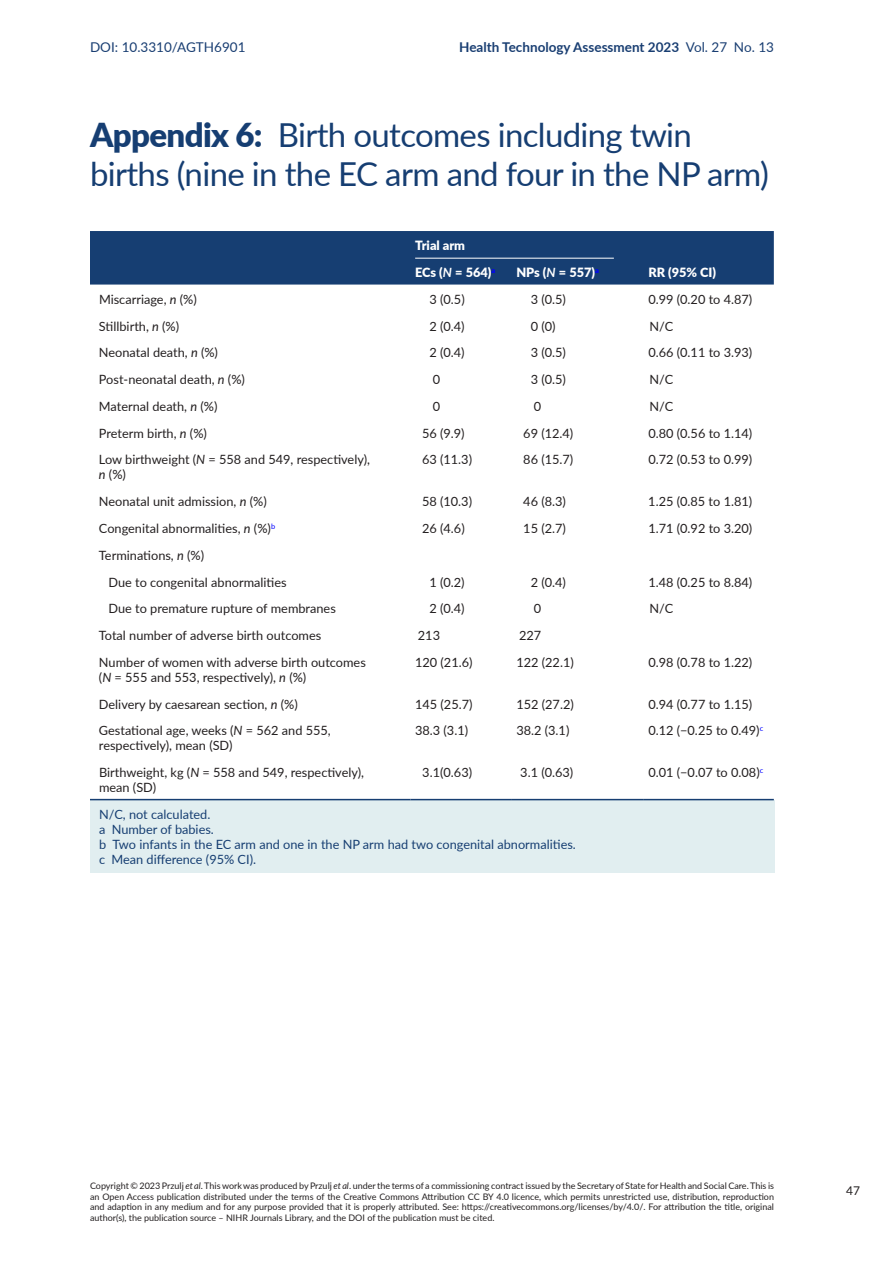
<style>
.page{position:relative;width:893px;height:1263px;background:#fff}
.page>*{position:absolute;margin:0;border:0;box-sizing:border-box;transform-origin:0 0}
.t1{font:33px/39px "Lato";letter-spacing:-.02em;color:#163e72}
.t2{font:700 13.5px "Lato";color:#193e72}
.t3{font:13.5px "Lato";color:#193e72}
.t4{font:12.75px/15px "Lato";color:#231f20}
.t5{font:12.75px/15px "Lato";color:#163e72}
.t6{font:900 12.75px/26.7px "Lato";color:#fff}
.t7{font:12px "Lato";color:#231f20}
.t8{font:9px/10.5px "Lato";color:#231f20;text-align:justify}
.s1{font-weight:400}
.s2{font-weight:900}
.s3{font-weight:700;font-style:italic}
.s4{font-style:italic}
</style>
<div class="page">
<div style="left:90px;top:800px;width:684px;height:27px;background:#e1eef0"></div>
<div style="left:90px;top:813px;width:684px;height:29px;background:#e1eef0"></div>
<div style="left:90px;top:828px;width:684px;height:29px;background:#e1eef0"></div>
<div style="left:90px;top:843px;width:684px;height:29px;background:#e1eef0"></div>
<div style="left:90px;top:231px;width:684px;height:54px;background:#163e72"></div>
<hr style="left:90px;top:799px;width:321px;height:1px;background:#163e72">
<hr style="left:411px;top:799px;width:101px;height:1px;background:#163e72">
<hr style="left:512px;top:799px;width:132px;height:1px;background:#163e72">
<hr style="left:644px;top:799px;width:130px;height:1px;background:#163e72">
<hr style="left:415px;top:258px;width:199px;height:1px;background:#fff">
<p class="t3" style="left:90px;top:37px;width:157px">DOI: 10.3310/AGTH6901</p>
<p class="t2" style="left:459px;top:42px;width:316px">Health Technology Assessment 2023 <span class="s1">Vol. 27 No. 13</span></p>
<h1 class="t1" style="left:90px;top:114px;width:680px"><span class="s2">Appendix 6:</span> Birth outcomes including twin births (nine in the EC arm and four in the NP arm)</h1>
<p class="t6" style="left:415px;top:232px;width:82px">Trial arm<br>ECs (<span class="s3">N</span> = 564)<sup>a</sup></p>
<p class="t6" style="left:516px;top:260px;width:84px">NPs (<span class="s3">N</span> = 557)<sup>a</sup></p>
<p class="t6" style="left:648px;top:258px;width:69px">RR (95% CI)</p>
<p class="t4" style="left:99px;top:291px;width:99px">Miscarriage, <span class="s4">n</span> (%)</p>
<p class="t4" style="left:429px;top:291px;width:37px">3 (0.5)</p>
<p class="t4" style="left:531px;top:291px;width:37px">3 (0.5)</p>
<p class="t4" style="left:648px;top:291px;width:105px">0.99 (0.20 to 4.87)</p>
<p class="t4" style="left:99px;top:318px;width:82px">Stillbirth, <span class="s4">n</span> (%)</p>
<p class="t4" style="left:429px;top:318px;width:37px">2 (0.4)</p>
<p class="t4" style="left:531px;top:318px;width:26px">0 (0)</p>
<p class="t4" style="left:649px;top:318px;width:25px">N/C</p>
<p class="t4" style="left:99px;top:345px;width:121px">Neonatal death, <span class="s4">n</span> (%)</p>
<p class="t4" style="left:429px;top:345px;width:37px">2 (0.4)</p>
<p class="t4" style="left:531px;top:345px;width:37px">3 (0.5)</p>
<p class="t4" style="left:648px;top:345px;width:105px">0.66 (0.11 to 3.93)</p>
<p class="t4" style="left:99px;top:371px;width:148px">Post-neonatal death, <span class="s4">n</span> (%)</p>
<p class="t4" style="left:433px;top:371px;width:9px">0</p>
<p class="t4" style="left:531px;top:371px;width:37px">3 (0.5)</p>
<p class="t4" style="left:649px;top:371px;width:25px">N/C</p>
<p class="t4" style="left:99px;top:398px;width:120px">Maternal death, <span class="s4">n</span> (%)</p>
<p class="t4" style="left:433px;top:398px;width:9px">0</p>
<p class="t4" style="left:534px;top:398px;width:9px">0</p>
<p class="t4" style="left:649px;top:398px;width:25px">N/C</p>
<p class="t4" style="left:99px;top:425px;width:109px">Preterm birth, <span class="s4">n</span> (%)</p>
<p class="t4" style="left:422px;top:425px;width:44px">56 (9.9)</p>
<p class="t4" style="left:523px;top:425px;width:52px">69 (12.4)</p>
<p class="t4" style="left:648px;top:425px;width:105px">0.80 (0.56 to 1.14)</p>
<p class="t4" style="left:99px;top:452px;width:272px">Low birthweight (<span class="s4">N</span> = 558 and 549, respectively), <span class="s4">n</span> (%)</p>
<p class="t4" style="left:422px;top:452px;width:52px">63 (11.3)</p>
<p class="t4" style="left:523px;top:452px;width:52px">86 (15.7)</p>
<p class="t4" style="left:648px;top:452px;width:105px">0.72 (0.53 to 0.99)</p>
<p class="t4" style="left:99px;top:493px;width:169px">Neonatal unit admission, <span class="s4">n</span> (%)</p>
<p class="t4" style="left:422px;top:493px;width:52px">58 (10.3)</p>
<p class="t4" style="left:523px;top:493px;width:44px">46 (8.3)</p>
<p class="t4" style="left:648px;top:493px;width:105px">1.25 (0.85 to 1.81)</p>
<p class="t4" style="left:99px;top:520px;width:178px">Congenital abnormalities, <span class="s4">n</span> (%)<sup>b</sup></p>
<p class="t4" style="left:422px;top:520px;width:44px">26 (4.6)</p>
<p class="t4" style="left:523px;top:520px;width:44px">15 (2.7)</p>
<p class="t4" style="left:648px;top:520px;width:105px">1.71 (0.92 to 3.20)</p>
<p class="t4" style="left:109px;top:541px;width:180px;line-height:26.7px;text-indent:-10px">Terminations, <span class="s4">n</span> (%)<br>Due to congenital abnormalities</p>
<p class="t4" style="left:429px;top:574px;width:37px">1 (0.2)</p>
<p class="t4" style="left:531px;top:574px;width:37px">2 (0.4)</p>
<p class="t4" style="left:648px;top:574px;width:105px">1.48 (0.25 to 8.84)</p>
<p class="t4" style="left:109px;top:601px;width:229px">Due to premature rupture of membranes</p>
<p class="t4" style="left:429px;top:601px;width:37px">2 (0.4)</p>
<p class="t4" style="left:534px;top:601px;width:9px">0</p>
<p class="t4" style="left:649px;top:601px;width:25px">N/C</p>
<p class="t4" style="left:99px;top:627px;width:224px">Total number of adverse birth outcomes</p>
<p class="t4" style="left:418px;top:629px;width:24px">213</p>
<p class="t4" style="left:519px;top:629px;width:24px">227</p>
<p class="t4" style="left:99px;top:654px;width:268px">Number of women with adverse birth outcomes (<span class="s4">N</span> = 555 and 553, respectively), <span class="s4">n</span> (%)</p>
<p class="t4" style="left:415px;top:654px;width:59px">120 (21.6)</p>
<p class="t4" style="left:516px;top:654px;width:59px">122 (22.1)</p>
<p class="t4" style="left:648px;top:654px;width:105px">0.98 (0.78 to 1.22)</p>
<p class="t4" style="left:99px;top:696px;width:200px">Delivery by caesarean section, <span class="s4">n</span> (%)</p>
<p class="t4" style="left:415px;top:696px;width:59px">145 (25.7)</p>
<p class="t4" style="left:516px;top:696px;width:59px">152 (27.2)</p>
<p class="t4" style="left:648px;top:696px;width:105px">0.94 (0.77 to 1.15)</p>
<p class="t4" style="left:99px;top:723px;width:233px">Gestational age, weeks (<span class="s4">N</span> = 562 and 555, respectively), mean (SD)</p>
<p class="t4" style="left:415px;top:723px;width:55px">38.3 (3.1)</p>
<p class="t4" style="left:516px;top:723px;width:55px">38.2 (3.1)</p>
<p class="t4" style="left:648px;top:723px;width:116px">0.12 (−0.25 to 0.49)<sup>c</sup></p>
<p class="t4" style="left:99px;top:764px;width:266px">Birthweight, kg (<span class="s4">N</span> = 558 and 549, respectively), mean (SD)</p>
<p class="t4" style="left:422px;top:764px;width:51px">3.1(0.63)</p>
<p class="t4" style="left:520px;top:764px;width:55px">3.1 (0.63)</p>
<p class="t4" style="left:648px;top:764px;width:116px">0.01 (−0.07 to 0.08)<sup>c</sup></p>
<p class="t5" style="left:99px;top:806px;width:478px">N/C, not calculated.<br>a Number of babies.<br>b Two infants in the EC arm and one in the NP arm had two congenital abnormalities. c Mean difference (95% CI).</p>
<p class="t8" style="left:90px;top:1180px;width:686px">Copyright © 2023 Przulj <span class="s4">et al</span>. This work was produced by Przulj <span class="s4">et al</span>. under the terms of a commissioning contract issued by the Secretary of State for Health and Social Care. This is an Open Access publication distributed under the terms of the Creative Commons Attribution CC BY 4.0 licence, which permits unrestricted use, distribution, reproduction and adaption in any medium and for any purpose provided that it is properly attributed. See: https://creativecommons.org/licenses/by/4.0/. For attribution the title, original author(s), the publication source – NIHR Journals Library, and the DOI of the publication must be cited.</p>
<p class="t7" style="left:846px;top:1186px;width:15px">47</p>
</div>
